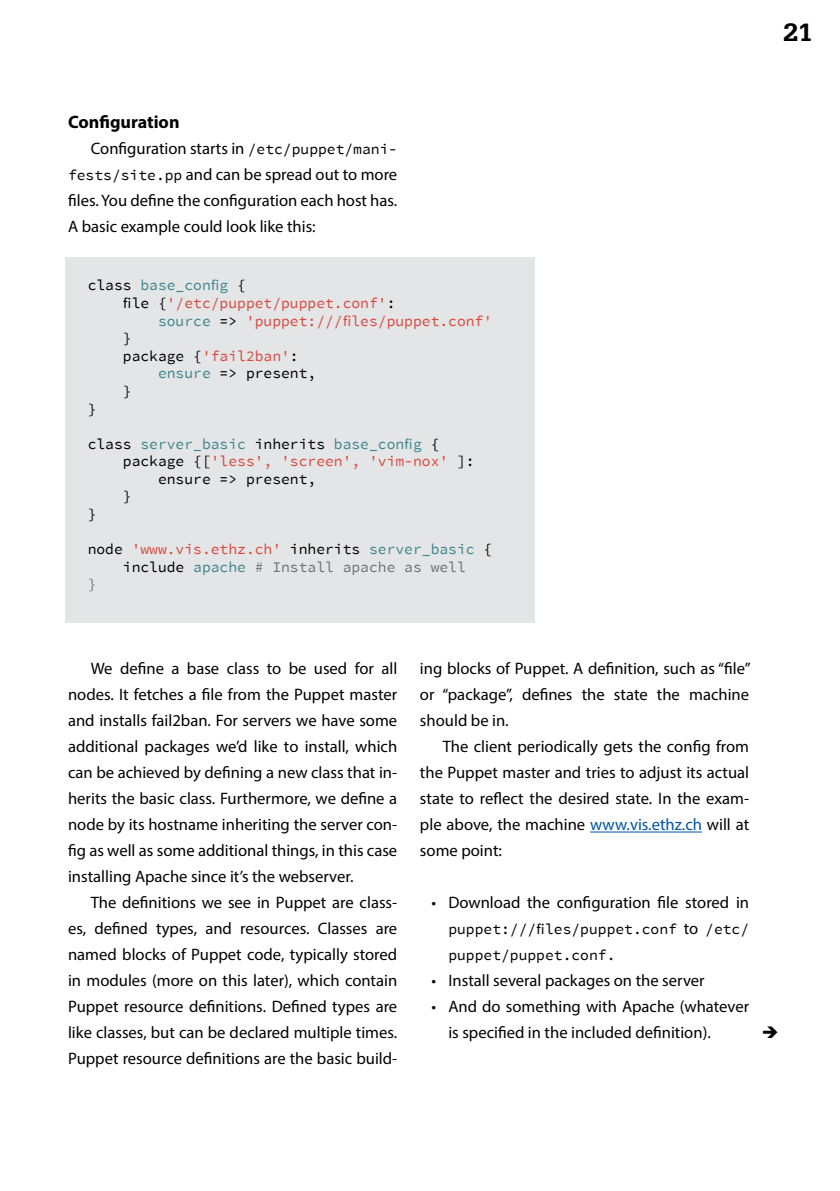
<style>
.page{position:relative;width:840px;height:1191px;background:#fff}
.page>*{position:absolute;margin:0;border:0;box-sizing:border-box;transform-origin:0 0}
.t1{font:700 26.6px "Serifa Std";color:#000;scale:1.05 1}
.t2{font:700 18px "Myriad Pro";color:#000}
.t3{font:16.6px/26px "Myriad Pro";color:#000;text-align:justify}
.t4{font:14.6px "Source Code Pro";color:#da493f}
.t5{font:14.6px/26px "Source Code Pro";color:#000}
.t6{font:14.6px "Source Code Pro";color:#3e868e}
.t7{font:14.6px "Source Code Pro";color:#717275}
.s1{font-family:"Source Code Pro";font-size:14.6px}
.s2{color:#000}
.s3{color:#3e868e}
.s4{color:#0054a6}
.s5{font-family:"Myriad Pro";font-size:16.6px}
</style>
<div class="page">
<div style="left:65px;top:257px;width:469px;height:365px;background:#e4e5e6"></div>
<hr style="left:589px;top:831px;width:112px;height:1px;background:#0054a6">
<p class="t2" style="left:68px;top:110px;width:113px">Configuration</p>
<p class="t3" style="left:68px;top:135px;width:330px;text-indent:23px">Configuration starts in <span class="s1">/etc/puppet/mani&shy;fests/site.pp</span> and can be spread out to more files. You define the configuration each host has.<br>A basic example could look like this:</p>
<p class="t6" style="left:88px;top:276px;width:160px"><span class="s2">class</span> base_config <span class="s2">{</span></p>
<p class="t4" style="left:123px;top:294px;width:274px"><span class="s2">file {</span>'/etc/puppet/puppet.conf'<span class="s2">:</span></p>
<p class="t4" style="left:158px;top:312px;width:335px"><span class="s3">source</span> <span class="s2">=&gt;</span> 'puppet:///files/puppet.conf'</p>
<p class="t5" style="left:123px;top:325px;width:10px">}</p>
<p class="t4" style="left:123px;top:347px;width:177px"><span class="s2">package {</span>'fail2ban'<span class="s2">:</span></p>
<p class="t5" style="left:158px;top:360px;width:160px"><span class="s3">ensure</span> =&gt; present,</p>
<p class="t5" style="left:123px;top:378px;width:10px">}</p>
<p class="t5" style="left:88px;top:395px;width:10px">}</p>
<p class="t6" style="left:88px;top:435px;width:353px"><span class="s2">class</span> server_basic <span class="s2">inherits</span> base_config <span class="s2">{</span></p>
<p class="t4" style="left:123px;top:452px;width:353px"><span class="s2">package {[</span>'less', 'screen', 'vim-nox' <span class="s2">]:</span></p>
<p class="t5" style="left:158px;top:466px;width:160px">ensure =&gt; present,</p>
<p class="t5" style="left:123px;top:483px;width:10px">}</p>
<p class="t5" style="left:88px;top:501px;width:10px">}</p>
<p class="t4" style="left:88px;top:540px;width:406px"><span class="s2">node</span> 'www.vis.ethz.ch' <span class="s2">inherits</span> <span class="s3">server_basic</span> <span class="s2">{</span></p>
<p class="t7" style="left:123px;top:558px;width:344px"><span class="s2">include</span> <span class="s3">apache</span> # Install apache as well</p>
<p class="t7" style="left:88px;top:575px;width:10px">}</p>
<p class="t3" style="left:68px;top:655px;width:330px;text-indent:23px">We define a base class to be used for all nodes. It fetches a file from the Puppet master and installs fail2ban. For servers we have some additional packages we’d like to install, which can be achieved by defining a new class that in&shy;herits the basic class. Furthermore, we define a node by its hostname inheriting the server con&shy;fig as well as some additional things, in this case installing Apache since it’s the webserver.</p>
<p class="t3" style="left:68px;top:889px;width:330px;text-indent:23px">The definitions we see in Puppet are class&shy;es, defined types, and resources. Classes are named blocks of Puppet code, typically stored in modules (more on this later), which contain Puppet resource definitions. Defined types are like classes, but can be declared multiple times.<br>Puppet resource definitions are the basic build-</p>
<p class="t3" style="left:420px;top:655px;width:332px">ing blocks of Puppet. A definition, such as “file” or “package”, defines the state the machine should be in.</p>
<p class="t3" style="left:420px;top:733px;width:330px;text-indent:23px">The client periodically gets the config from the Puppet master and tries to adjust its actual state to reflect the desired state. In the exam&shy;ple above, the machine <span class="s4">www.vis.ethz.ch</span> will at some point:</p>
<p class="t3" style="left:431px;top:889px;width:319px">• Download the configuration file stored in</p>
<p class="t5" style="left:448px;top:916px;width:302px">puppet:///files/puppet.conf <span class="s5">to</span> /etc/ puppet/puppet.conf.</p>
<p class="t3" style="left:431px;top:967px;width:274px">• Install several packages on the server</p>
<p class="t3" style="left:448px;top:993px;width:302px;text-indent:-17px">• And do something with Apache (whatever is specified in the included definition).</p>
<h1 class="t1" style="left:782px;top:17px;width:30px">21</h1>
</div>
